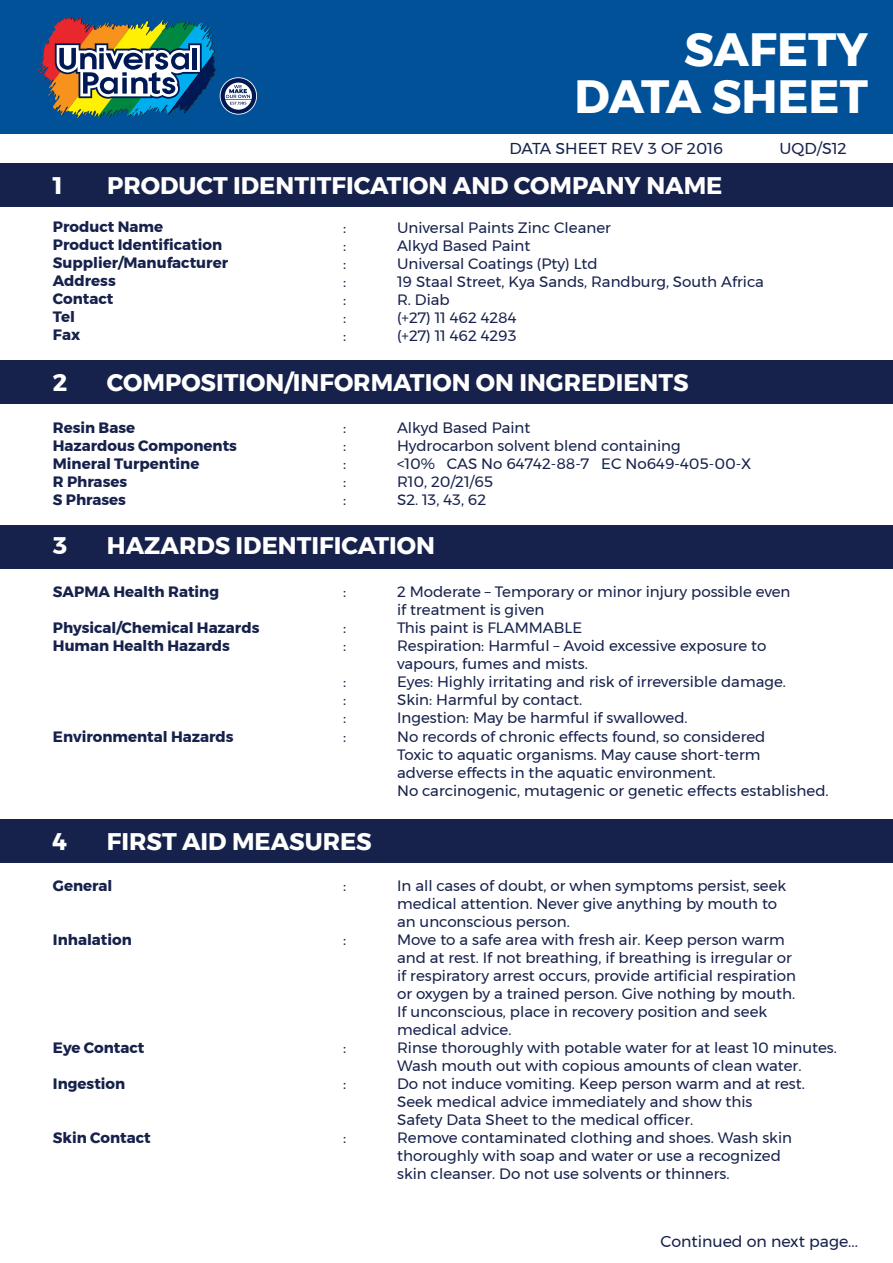
<style>
.page{position:relative;width:893px;height:1263px;background:#fff}
.page>*{position:absolute;margin:0;border:0;box-sizing:border-box;transform-origin:0 0}
.t1{font:700 46.5px/47px "Montserrat";color:#fff;text-align:right}
.t2{font:700 24px "Montserrat";color:#fff}
.t3{font:15.75px "Montserrat";color:#17224c}
.t4{font:15px/18px "Montserrat";color:#17224c}
.t5{font:700 15px/18px "Montserrat";color:#17224c}
</style>
<div class="page">
<div style="left:0;top:163px;width:893px;height:44px;background:#17224c"></div>
<div style="left:0;top:360px;width:893px;height:44px;background:#17224c"></div>
<div style="left:0;top:525px;width:893px;height:44px;background:#17224c"></div>
<div style="left:0;top:0;width:893px;height:133px;background:#015198"></div>
<svg style="left:38px;top:17px;width:219px;height:102px"></svg>
<div style="left:0;top:819px;width:893px;height:43px;background:#17224c"></div>
<h1 class="t1" style="left:574px;top:26px;width:295px">SAFETY<br>DATA SHEET</h1>
<p class="t3" style="left:509px;top:136px;width:215px">DATA SHEET REV 3 OF 2016</p>
<p class="t3" style="left:779px;top:136px;width:68px">UQD/S12</p>
<h2 class="t2" style="left:53px;top:166px;width:11px">1</h2>
<h2 class="t2" style="left:107px;top:166px;width:617px">PRODUCT IDENTITFICATION AND COMPANY NAME</h2>
<p class="t5" style="left:53px;top:218px;width:177px">Product Name<br>Product Identification<br>Supplier/Manufacturer<br>Address<br>Contact<br>Tel<br>Fax</p>
<p class="t4" style="left:343px;top:219px;width:5px">:</p>
<p class="t4" style="left:397px;top:219px;width:215px">Universal Paints Zinc Cleaner</p>
<p class="t4" style="left:343px;top:237px;width:5px">:</p>
<p class="t4" style="left:397px;top:237px;width:135px">Alkyd Based Paint</p>
<p class="t4" style="left:343px;top:255px;width:5px">:</p>
<p class="t4" style="left:397px;top:255px;width:202px">Universal Coatings (Pty) Ltd</p>
<p class="t4" style="left:343px;top:273px;width:5px">:</p>
<p class="t4" style="left:397px;top:273px;width:368px">19 Staal Street, Kya Sands, Randburg, South Africa</p>
<p class="t4" style="left:343px;top:291px;width:5px">:</p>
<p class="t4" style="left:397px;top:291px;width:54px">R. Diab</p>
<p class="t4" style="left:343px;top:309px;width:5px">:</p>
<p class="t4" style="left:397px;top:309px;width:121px">(+27) 11 462 4284</p>
<p class="t4" style="left:343px;top:327px;width:5px">:</p>
<p class="t4" style="left:397px;top:327px;width:121px">(+27) 11 462 4293</p>
<h2 class="t2" style="left:53px;top:363px;width:16px">2</h2>
<h2 class="t2" style="left:107px;top:363px;width:583px">COMPOSITION/INFORMATION ON INGREDIENTS</h2>
<p class="t5" style="left:53px;top:418px;width:186px">Resin Base<br>Hazardous Components<br>Mineral Turpentine<br>R Phrases<br>S Phrases</p>
<p class="t4" style="left:343px;top:418px;width:5px">:</p>
<p class="t4" style="left:397px;top:418px;width:135px">Alkyd Based Paint</p>
<p class="t4" style="left:343px;top:436px;width:5px">:</p>
<p class="t4" style="left:397px;top:436px;width:285px">Hydrocarbon solvent blend containing</p>
<p class="t4" style="left:343px;top:454px;width:5px">:</p>
<p class="t4" style="left:397px;top:454px;width:356px">&lt;10% CAS No 64742-88-7 EC No649-405-00-X</p>
<p class="t4" style="left:343px;top:472px;width:5px">:</p>
<p class="t4" style="left:397px;top:472px;width:98px">R10, 20/21/65</p>
<p class="t4" style="left:343px;top:490px;width:5px">:</p>
<p class="t4" style="left:397px;top:490px;width:91px">S2. 13, 43, 62</p>
<h2 class="t2" style="left:53px;top:527px;width:16px">3</h2>
<h2 class="t2" style="left:107px;top:527px;width:330px">HAZARDS IDENTIFICATION</h2>
<p class="t5" style="left:53px;top:583px;width:168px">SAPMA Health Rating</p>
<p class="t5" style="left:53px;top:619px;width:208px">Physical/Chemical Hazards<br>Human Health Hazards</p>
<p class="t5" style="left:53px;top:727px;width:182px">Environmental Hazards</p>
<p class="t4" style="left:343px;top:583px;width:5px">:</p>
<p class="t4" style="left:397px;top:583px;width:395px">2 Moderate – Temporary or minor injury possible even if treatment is given</p>
<p class="t4" style="left:343px;top:619px;width:5px">:</p>
<p class="t4" style="left:397px;top:619px;width:187px">This paint is FLAMMABLE</p>
<p class="t4" style="left:343px;top:637px;width:5px">:</p>
<p class="t4" style="left:397px;top:637px;width:371px">Respiration: Harmful – Avoid excessive exposure to vapours, fumes and mists.</p>
<p class="t4" style="left:343px;top:673px;width:5px">:</p>
<p class="t4" style="left:397px;top:673px;width:390px">Eyes: Highly irritating and risk of irreversible damage.</p>
<p class="t4" style="left:343px;top:691px;width:5px">:</p>
<p class="t4" style="left:397px;top:691px;width:187px">Skin: Harmful by contact.</p>
<p class="t4" style="left:343px;top:709px;width:5px">:</p>
<p class="t4" style="left:397px;top:709px;width:292px">Ingestion: May be harmful if swallowed.</p>
<p class="t4" style="left:343px;top:727px;width:5px">:</p>
<p class="t4" style="left:397px;top:727px;width:433px">No records of chronic effects found, so considered<br>Toxic to aquatic organisms. May cause short-term<br>adverse effects in the aquatic environment.<br>No carcinogenic, mutagenic or genetic effects established.</p>
<h2 class="t2" style="left:53px;top:822px;width:16px">4</h2>
<h2 class="t2" style="left:107px;top:822px;width:266px">FIRST AID MEASURES</h2>
<p class="t4" style="left:343px;top:877px;width:5px">:</p>
<p class="t4" style="left:397px;top:877px;width:391px">In all cases of doubt, or when symptoms persist, seek medical attention. Never give anything by mouth to an unconscious person.</p>
<p class="t4" style="left:343px;top:931px;width:5px">:</p>
<p class="t4" style="left:397px;top:931px;width:400px">Move to a safe area with fresh air. Keep person warm and at rest. If not breathing, if breathing is irregular or if respiratory arrest occurs, provide artificial respiration or oxygen by a trained person. Give nothing by mouth.<br>If unconscious, place in recovery position and seek medical advice.</p>
<p class="t4" style="left:343px;top:1039px;width:5px">:</p>
<p class="t4" style="left:397px;top:1039px;width:441px">Rinse thoroughly with potable water for at least 10 minutes.<br>Wash mouth out with copious amounts of clean water.</p>
<p class="t4" style="left:343px;top:1075px;width:5px">:</p>
<p class="t4" style="left:397px;top:1075px;width:409px">Do not induce vomiting. Keep person warm and at rest.<br>Seek medical advice immediately and show this<br>Safety Data Sheet to the medical officer.</p>
<p class="t4" style="left:343px;top:1129px;width:5px">:</p>
<p class="t4" style="left:397px;top:1129px;width:396px">Remove contaminated clothing and shoes. Wash skin thoroughly with soap and water or use a recognized skin cleanser. Do not use solvents or thinners.</p>
<p class="t5" style="left:53px;top:877px;width:61px">General</p>
<p class="t5" style="left:53px;top:931px;width:80px">Inhalation</p>
<p class="t5" style="left:53px;top:1039px;width:93px">Eye Contact</p>
<p class="t5" style="left:53px;top:1075px;width:74px">Ingestion</p>
<p class="t5" style="left:53px;top:1129px;width:99px">Skin Contact</p>
<p class="t3" style="left:660px;top:1229px;width:199px">Continued on next page...</p>
</div>
